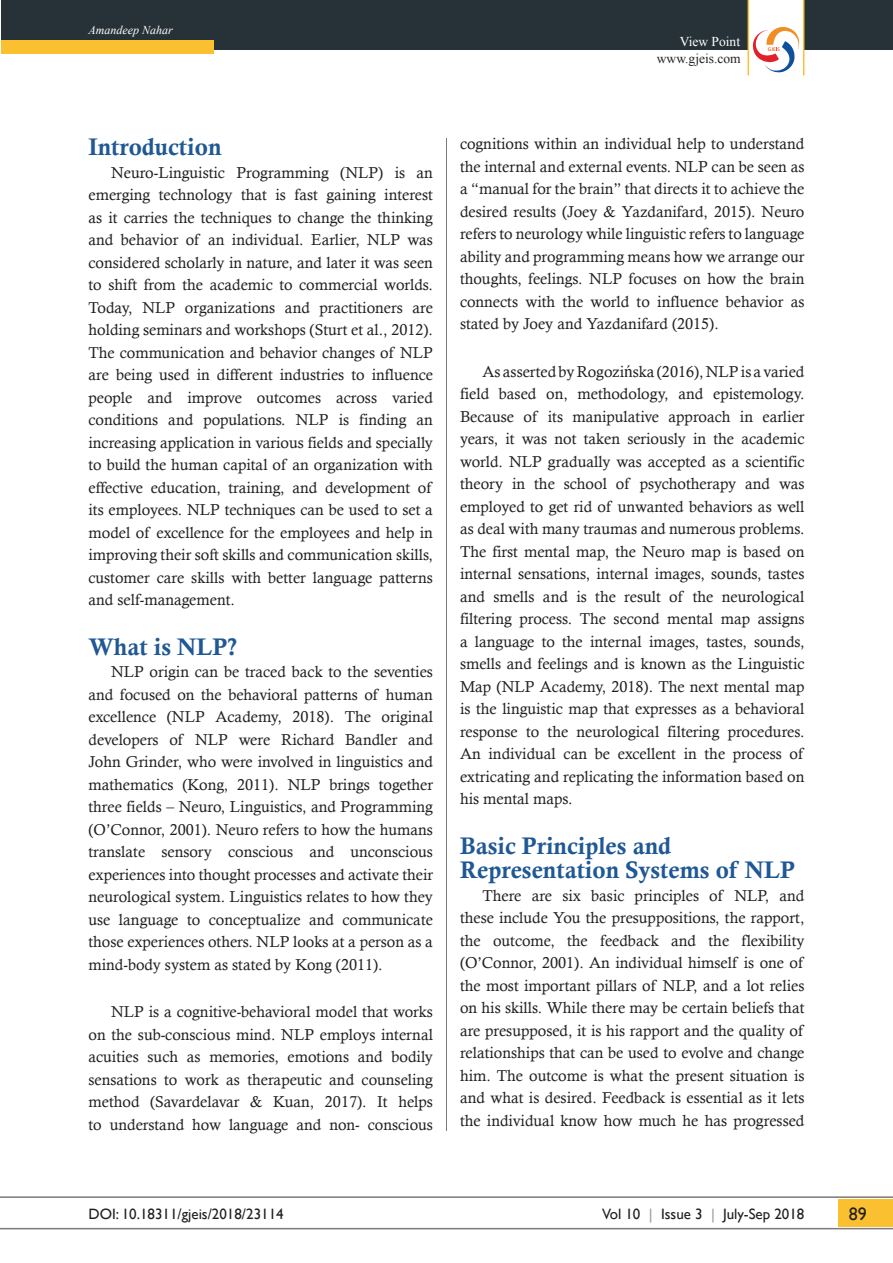
<style>
.page{position:relative;width:893px;height:1263px;background:#fff}
.page>*{position:absolute;margin:0;border:0;box-sizing:border-box;transform-origin:0 0}
.Paragraph_Style_2{font:24px/24.8px "Calis MT Bol";color:#1f5895}
.t1{font:18px "Gill Sans";color:#231f20}
.Body_text{font:15.75px/22.5px "Calisto";color:#231f20;text-align:justify}
.t2{font:15px "Gill Sans";color:#231f20}
.t3{font:13.5px "Times New Roman";color:#231f20}
.t4{font:13.5px "Times New Roman";color:#fff}
.t5{font:italic 12px "Times New Roman";color:#fff}
.s1{font-family:"Times New Roman";font-size:17.25px}
.s2{color:#99979b}
</style>
<div class="page">
<div style="left:839px;top:1199px;width:54px;height:27px;background:#fac030"></div>
<hr style="left:0;top:1196px;width:893px;height:2px;background:#7c787d">
<hr style="left:0;top:1228px;width:893px;height:1px;background:#7c787d">
<div style="left:1px;top:0;width:892px;height:50px;background:#273238"></div>
<div style="left:1px;top:40px;width:213px;height:14px;background:#fac030"></div>
<svg style="left:748px;top:0;width:56px;height:76px"></svg>
<hr style="left:446px;top:138px;width:1px;height:993px;background:#7c787d">
<p class="t5" style="left:88px;top:22px;width:86px">Amandeep Nahar</p>
<p class="t4" style="left:680px;top:32px;width:62px">View Point</p>
<p class="t3" style="left:657px;top:50px;width:85px">www.gjeis.com</p>
<p class="Paragraph_Style_2" style="left:88px;top:135px;width:134px">Introduction</p>
<p class="Body_text" style="left:88px;top:161px;width:346px;text-indent:22px">Neuro-Linguistic Programming (NLP) is an emerging technology that is fast gaining interest as it carries the techniques to change the thinking and behavior of an individual. Earlier, NLP was considered scholarly in nature, and later it was seen to shift from the academic to commercial worlds.<br>Today, NLP organizations and practitioners are holding seminars and workshops (Sturt et al., 2012).<br>The communication and behavior changes of NLP are being used in different industries to influence people and improve outcomes across varied conditions and populations. NLP is finding an increasing application in various fields and specially to build the human capital of an organization with effective education, training, and development of its employees. NLP techniques can be used to set a model of excellence for the employees and help in improving their soft skills and communication skills, customer care skills with better language patterns and self-management.</p>
<p class="Paragraph_Style_2" style="left:88px;top:634px;width:150px">What is NLP?</p>
<p class="Body_text" style="left:88px;top:660px;width:346px;text-indent:22px">NLP origin can be traced back to the seventies and focused on the behavioral patterns of human excellence (NLP Academy, 2018). The original developers of NLP were Richard Bandler and John Grinder, who were involved in linguistics and mathematics (Kong, 2011). NLP brings together three fields – Neuro, Linguistics, and Programming (O’Connor, 2001). Neuro refers to how the humans translate sensory conscious and unconscious experiences into thought processes and activate their neurological system. Linguistics relates to how they use language to conceptualize and communicate those experiences others. NLP looks at a person as a mind-body system as stated by Kong (2011).</p>
<p class="Body_text" style="left:88px;top:1000px;width:346px;text-indent:22px">NLP is a cognitive-behavioral model that works on the sub-conscious mind. NLP employs internal acuities such as memories, emotions and bodily sensations to work as therapeutic and counseling method (Savardelavar &amp; Kuan, 2017). It helps to understand how language and non- conscious</p>
<p class="Body_text" style="left:460px;top:133px;width:346px">cognitions within an individual help to understand the internal and external events. NLP can be seen as a “manual for the brain” that directs it to achieve the desired results (Joey &amp; Yazdanifard, 2015). Neuro refers to neurology while linguistic refers to language ability and programming means how we arrange our thoughts, feelings. NLP focuses on how the brain connects with the world to influence behavior as stated by Joey and Yazdanifard (2015).</p>
<p class="Body_text" style="left:460px;top:360px;width:346px;text-indent:22px">As asserted by Rogozi<span class="s1">ń</span>ska (2016), NLP is a varied field based on, methodology, and epistemology.<br>Because of its manipulative approach in earlier years, it was not taken seriously in the academic world. NLP gradually was accepted as a scientific theory in the school of psychotherapy and was employed to get rid of unwanted behaviors as well as deal with many traumas and numerous problems.<br>The first mental map, the Neuro map is based on internal sensations, internal images, sounds, tastes and smells and is the result of the neurological filtering process. The second mental map assigns a language to the internal images, tastes, sounds, smells and feelings and is known as the Linguistic Map (NLP Academy, 2018). The next mental map is the linguistic map that expresses as a behavioral response to the neurological filtering procedures.<br>An individual can be excellent in the process of extricating and replicating the information based on his mental maps.</p>
<p class="Paragraph_Style_2" style="left:460px;top:833px;width:337px">Basic Principles and<br>Representation Systems of NLP</p>
<p class="Body_text" style="left:460px;top:884px;width:346px;text-indent:22px">There are six basic principles of NLP, and these include You the presuppositions, the rapport, the outcome, the feedback and the flexibility (O’Connor, 2001). An individual himself is one of the most important pillars of NLP, and a lot relies on his skills. While there may be certain beliefs that are presupposed, it is his rapport and the quality of relationships that can be used to evolve and change him. The outcome is what the present situation is and what is desired. Feedback is essential as it lets the individual know how much he has progressed</p>
<p class="t2" style="left:88px;top:1205px;width:197px">DOI: 10.18311/gjeis/2018/23114</p>
<p class="t2" style="left:602px;top:1205px;width:204px">Vol 10 <span class="s2">|</span> Issue 3 <span class="s2">|</span> July-Sep 2018</p>
<p class="t1" style="left:849px;top:1203px;width:19px">89</p>
</div>
